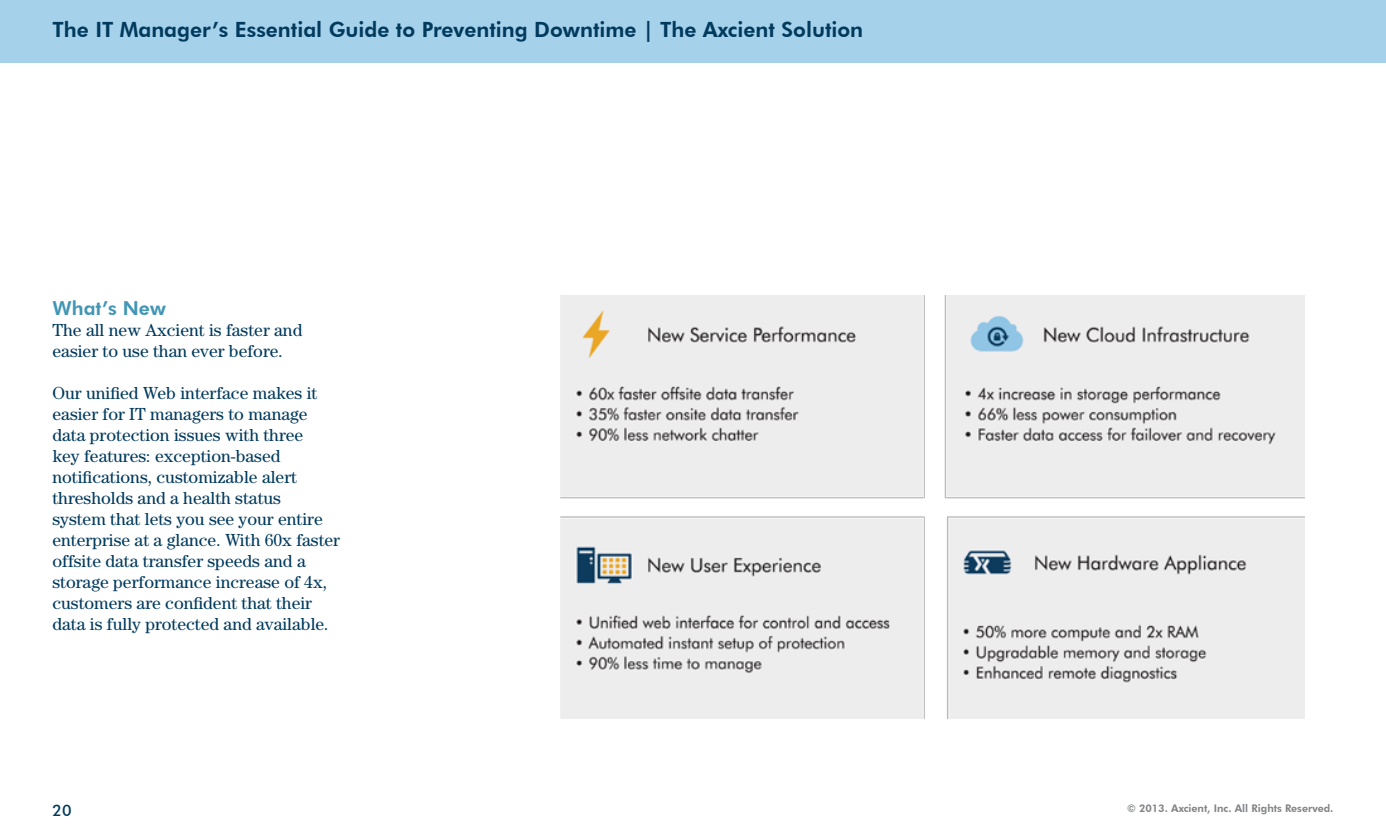
<style>
.page{position:relative;width:1386px;height:840px;background:#fff}
.page>*{position:absolute;margin:0;border:0;box-sizing:border-box;transform-origin:0 0}
.t1{font:800 21px "Futura BT";color:#003a5d}
.t2{font:800 19.25px "Futura BT";color:#4296b4}
.t3{font:17.5px/21px "Century Std";color:#003a5d}
.t4{font:500 15.75px "Futura BT";color:#003a5d}
.t5{font:800 10.5px "Futura BT";color:#808285}
</style>
<div class="page">
<div style="left:0;top:0;width:1386px;height:63px;background:#a6d1eb"></div>
<img style="left:560px;top:295px;width:744px;height:424px">
<p class="t1" style="left:52px;top:17px;width:812px">The IT Manager’s Essential Guide to Preventing Downtime | The Axcient Solution</p>
<p class="t2" style="left:52px;top:296px;width:115px">What’s New</p>
<p class="t3" style="left:52px;top:319px;width:251px">The all new Axcient is faster and easier to use than ever before.</p>
<p class="t3" style="left:52px;top:382px;width:289px">Our unified Web interface makes it easier for IT managers to manage data protection issues with three<br>key features: exception-based notifications, customizable alert thresholds and a health status<br>system that lets you see your entire enterprise at a glance. With 60x faster offsite data transfer speeds and a storage performance increase of 4x, customers are confident that their data is fully protected and available.</p>
<p class="t4" style="left:52px;top:800px;width:21px">20</p>
<p class="t5" style="left:1127px;top:802px;width:208px">© 2013. Axcient, Inc. All Rights Reserved.</p>
</div>
